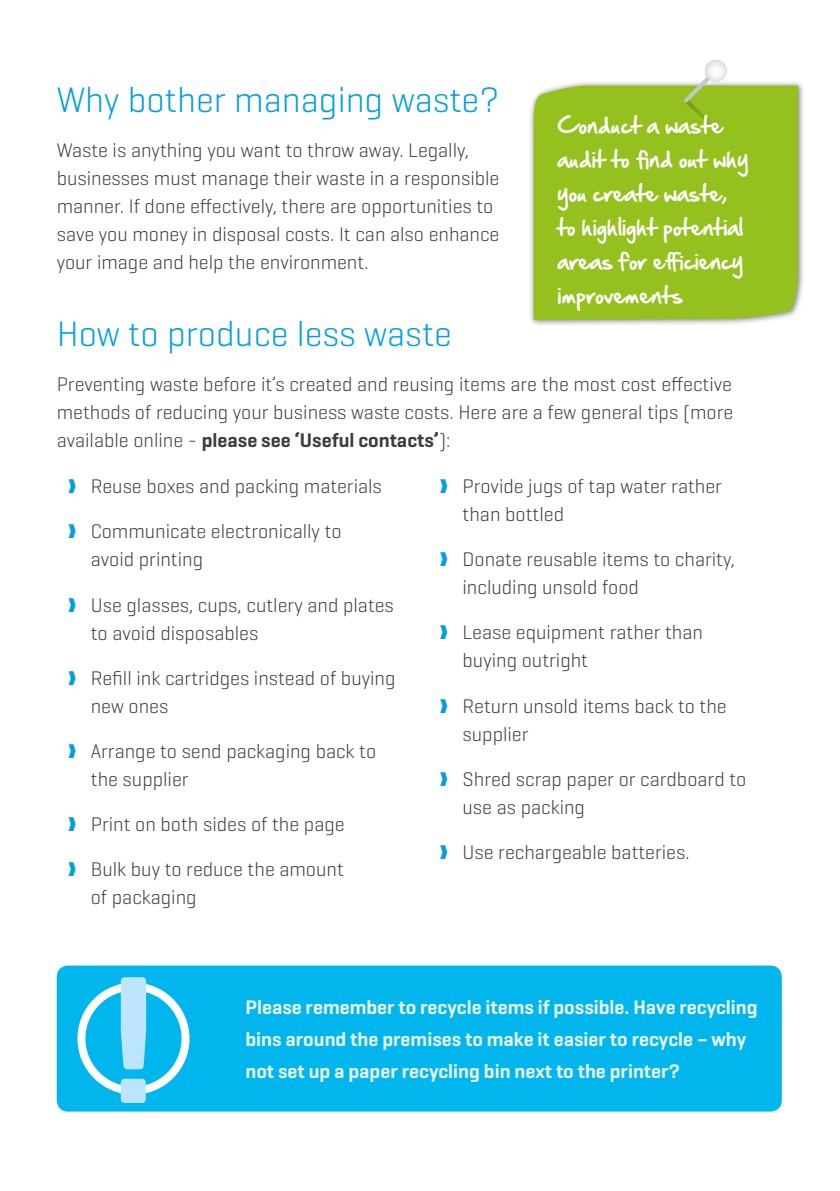
<style>
.page{position:relative;width:840px;height:1191px;background:#fff}
.page>*{position:absolute;margin:0;border:0;box-sizing:border-box;transform-origin:0 0}
.t1{font:300 36px "Geogrotesque";color:#009fe3}
.t2{font:300 20px/28px "Geogrotesque";color:#3c3c3b}
.t3{font:600 20px/32px "Geogrotesque";color:#eaf6fe}
.t4{font:20px/34px "Hand Of Sean";color:#fff}
.s1{font-weight:600}
.s2{color:#009fe3}
</style>
<div class="page">
<div style="left:528px;top:80px;width:276px;height:247px;background:#000;opacity:.51"></div>
<div style="left:532px;top:86px;width:265px;height:234px;background:#95c11f"></div>
<svg style="left:680px;top:78px;width:42px;height:58px;background:#9ec33b"></svg>
<svg style="left:704px;top:60px;width:22px;height:22px"></svg>
<div style="left:57px;top:965px;width:724px;height:146px;background:#00b6ed;border-radius:11px"></div>
<div style="left:77px;top:982px;width:112px;height:112px;border:8px solid #fff;border-radius:50%"></div>
<svg style="left:121px;top:977px;width:25px;height:126px;background:#a6def8"></svg>
<h1 class="t1" style="left:57px;top:77px;width:444px">Why bother managing waste?</h1>
<p class="t2" style="left:57px;top:136px;width:444px">Waste is anything you want to throw away. Legally, businesses must manage their waste in a responsible manner. If done effectively, there are opportunities to save you money in disposal costs. It can also enhance your image and help the environment.</p>
<p class="t4" style="left:557px;top:108px;width:192px">Conduct a waste audit to find out why you create waste, to highlight potential areas for efficiency improvements</p>
<h1 class="t1" style="left:57px;top:311px;width:396px">How to produce less waste</h1>
<p class="t2" style="left:57px;top:369px;width:677px;text-align:justify">Preventing waste before it’s created and reusing items are the most cost effective methods of reducing your business waste costs. Here are a few general tips (more available online - <span class="s1">please see ‘Useful contacts’</span>):</p>
<p class="t2" style="left:68px;top:472px;width:315px"><span class="s2">❱</span> Reuse boxes and packing materials</p>
<p class="t2" style="left:91px;top:517px;width:252px;text-indent:-23px"><span class="s2">❱</span> Communicate electronically to avoid printing</p>
<p class="t2" style="left:91px;top:590px;width:304px;text-indent:-23px"><span class="s2">❱</span> Use glasses, cups, cutlery and plates to avoid disposables</p>
<p class="t2" style="left:91px;top:663px;width:306px;text-indent:-23px"><span class="s2">❱</span> Refill ink cartridges instead of buying new ones</p>
<p class="t2" style="left:91px;top:736px;width:287px;text-indent:-23px"><span class="s2">❱</span> Arrange to send packaging back to the supplier</p>
<p class="t2" style="left:68px;top:809px;width:278px"><span class="s2">❱</span> Print on both sides of the page</p>
<p class="t2" style="left:91px;top:854px;width:254px;text-indent:-23px"><span class="s2">❱</span> Bulk buy to reduce the amount of packaging</p>
<p class="t2" style="left:462px;top:472px;width:261px;text-indent:-23px"><span class="s2">❱</span> Provide jugs of tap water rather than bottled</p>
<p class="t2" style="left:462px;top:545px;width:274px;text-indent:-23px"><span class="s2">❱</span> Donate reusable items to charity, including unsold food</p>
<p class="t2" style="left:462px;top:618px;width:242px;text-indent:-23px"><span class="s2">❱</span> Lease equipment rather than buying outright</p>
<p class="t2" style="left:462px;top:691px;width:265px;text-indent:-23px"><span class="s2">❱</span> Return unsold items back to the supplier</p>
<p class="t2" style="left:462px;top:764px;width:285px;text-indent:-23px"><span class="s2">❱</span> Shred scrap paper or cardboard to use as packing</p>
<p class="t2" style="left:439px;top:837px;width:251px"><span class="s2">❱</span> Use rechargeable batteries.</p>
<p class="t3" style="left:245px;top:991px;width:513px">Please remember to recycle items if possible. Have recycling bins around the premises to make it easier to recycle – why not set up a paper recycling bin next to the printer?</p>
</div>
